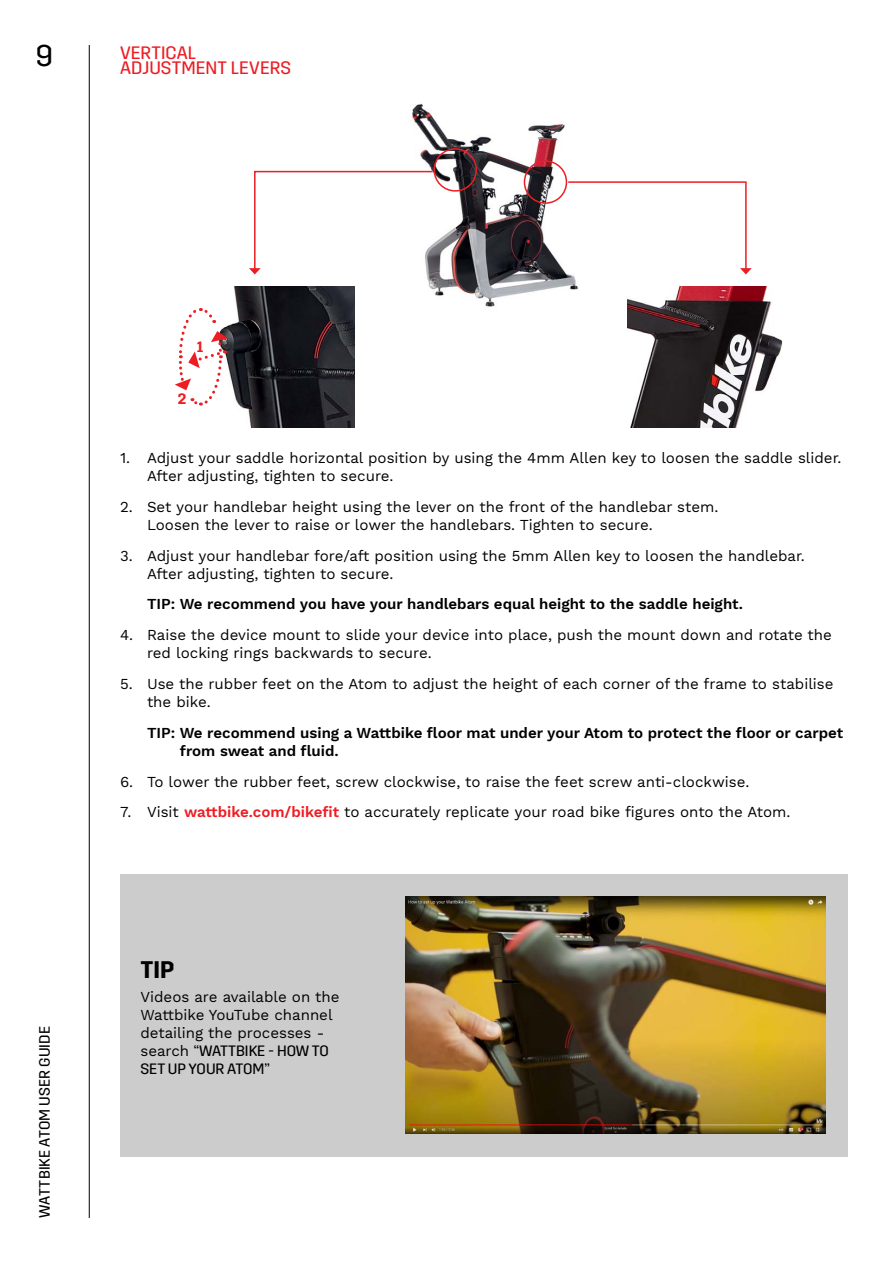
<style>
.page{position:relative;width:893px;height:1263px;background:#fff}
.page>*{position:absolute;margin:0;border:0;box-sizing:border-box;transform-origin:0 0}
.t1{font:30px "Trim";color:#000}
.t2{font:600 24px "Trim";color:#000}
.t3{font:18px/15px "Trim";letter-spacing:.01em;color:#ed1d24}
.t4{font:15px/18px "Work Sans";color:#000}
.t5{font:600 15px/18px "Work Sans";color:#000}
.t6{font:15px/18px "Trim";color:#000}
.t7{font:600 15px "Trim";color:#ed1d24}
.s1{font-weight:600;color:#ed1d24}
.s2{font-family:"Work Sans"}
</style>
<div class="page">
<hr style="left:89px;top:45px;width:1px;height:1173px;background:#000">
<img style="left:628px;top:286px;width:154px;height:141px">
<img style="left:228px;top:286px;width:126px;height:141px">
<img style="left:412px;top:103px;width:167px;height:204px">
<div style="left:433px;top:148px;width:44px;height:44px;border:2px solid #ed1d24;border-radius:50%"></div>
<svg style="left:249px;top:170px;width:185px;height:104px"></svg>
<div style="left:524px;top:160px;width:43px;height:44px;border:2px solid #ed1d24;border-radius:50%"></div>
<svg style="left:567px;top:181px;width:185px;height:93px"></svg>
<svg style="left:175px;top:308px;width:53px;height:98px"></svg>
<div style="left:120px;top:874px;width:728px;height:282px;background:#ccc"></div>
<img style="left:405px;top:897px;width:420px;height:236px">
<h1 class="t1" style="left:36px;top:39px;width:19px">9</h1>
<p class="t3" style="left:120px;top:45px;width:173px">VERTICAL<br>ADJUSTMENT LEVERS</p>
<p class="t6" style="left:36px;top:1218px;width:193px;rotate:-90deg">WATTBIKE ATOM USER GUIDE</p>
<p class="t7" style="left:197px;top:339px;width:8px">1</p>
<p class="t7" style="left:178px;top:390px;width:10px">2</p>
<p class="t4" style="left:147px;top:450px;width:696px;text-indent:-27px">1. Adjust your saddle horizontal position by using the 4mm Allen key to loosen the saddle slider.<br>After adjusting, tighten to secure.</p>
<p class="t4" style="left:147px;top:498px;width:573px;text-indent:-27px">2. Set your handlebar height using the lever on the front of the handlebar stem.<br>Loosen the lever to raise or lower the handlebars. Tighten to secure.</p>
<p class="t4" style="left:147px;top:547px;width:659px;text-indent:-27px">3. Adjust your handlebar fore/aft position using the 5mm Allen key to loosen the handlebar.<br>After adjusting, tighten to secure.</p>
<p class="t5" style="left:147px;top:596px;width:597px">TIP: We recommend you have your handlebars equal height to the saddle height.</p>
<p class="t4" style="left:147px;top:627px;width:686px;text-indent:-27px">4. Raise the device mount to slide your device into place, push the mount down and rotate the red locking rings backwards to secure.</p>
<p class="t4" style="left:147px;top:675px;width:688px;text-indent:-27px">5. Use the rubber feet on the Atom to adjust the height of each corner of the frame to stabilise the bike.</p>
<p class="t5" style="left:180px;top:724px;width:665px;text-indent:-33px">TIP: We recommend using a Wattbike floor mat under your Atom to protect the floor or carpet from sweat and fluid.</p>
<p class="t4" style="left:120px;top:773px;width:631px">6. To lower the rubber feet, screw clockwise, to raise the feet screw anti-clockwise.</p>
<p class="t4" style="left:120px;top:804px;width:672px">7. Visit <span class="s1">wattbike.com/bikefit</span> to accurately replicate your road bike figures onto the Atom.</p>
<h2 class="t2" style="left:140px;top:956px;width:35px">TIP</h2>
<p class="t4" style="left:140px;top:989px;width:200px">Videos are available on the<br>Wattbike YouTube channel detailing the processes -</p>
<p class="t6" style="left:140px;top:1042px;width:190px"><span class="s2">search</span> “WATTBIKE - HOW TO<br>SET UP YOUR ATOM”</p>
</div>
